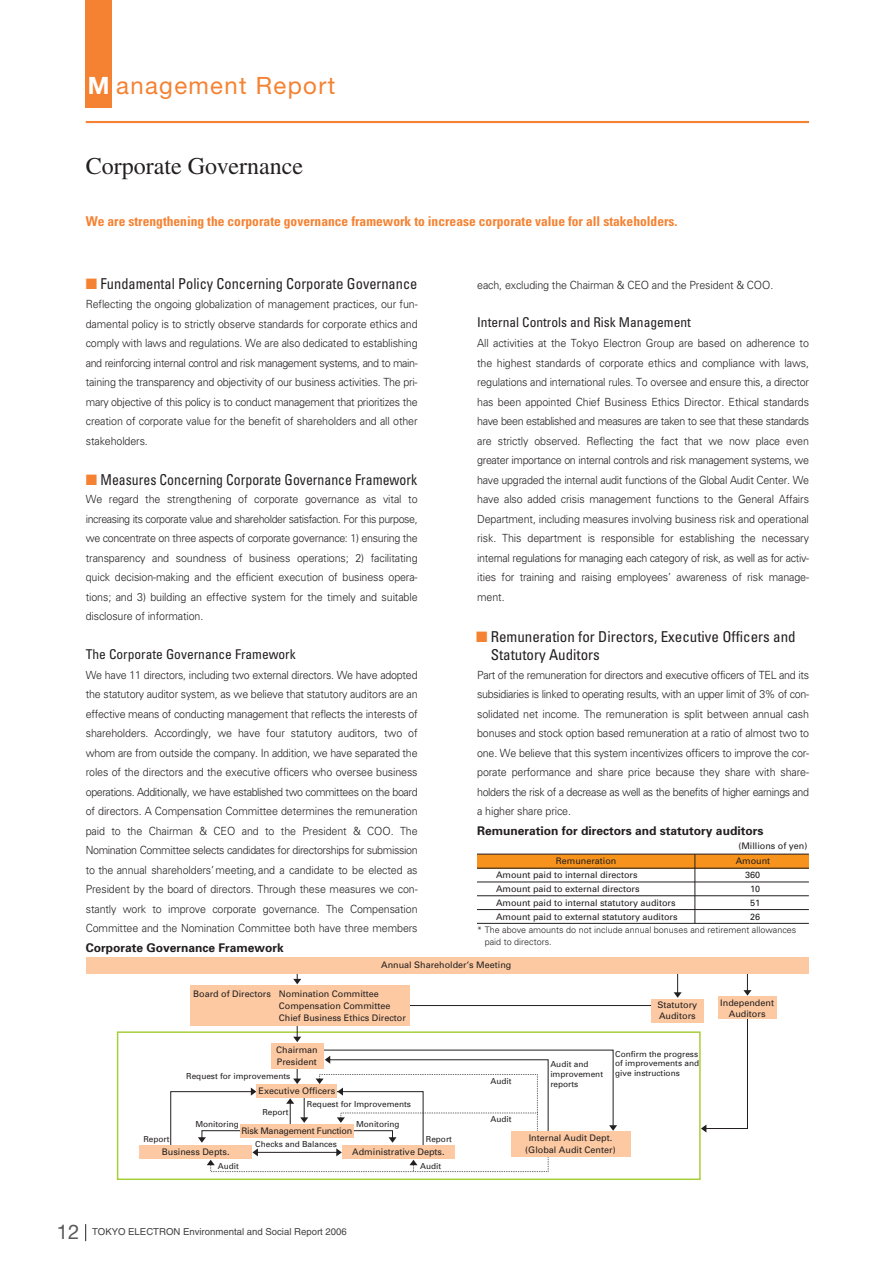
<style>
.page{position:relative;width:893px;height:1263px;background:#fff}
.page>*{position:absolute;margin:0;border:0;box-sizing:border-box;transform-origin:0 0}
.t1{font:24px "Times";color:#231f20}
.t2{font:23.85px "Helvetica Neue";letter-spacing:.055em;color:#f58232}
.t3{font:condensed 15px/18px "Univers";color:#231f20}
.t4{font:condensed 15px "Univers";color:#231f20;scale:.96 1}
.t5{font:condensed 15px "Univers";color:#231f20;scale:.92 1}
.t6{font:700 condensed 13.5px "Univers";color:#f58232}
.t7{font:condensed 13.5px "Univers";color:#231f20}
.t8{font:700 12px "Univers";color:#231f20}
.t9{font:300 11.25px/19.5px "Univers";letter-spacing:-.01em;color:#231f20;text-align:justify;scale:.95 1}
.t10{font:9.6px "Helvetica";color:#404041}
.t11{font:9px/12px "Univers";color:#231f20}
.t12{font:300 9px/11.7px "Univers";color:#231f20}
.t13{font:9px "Univers";letter-spacing:-.025em;color:#231f20}
.t14{font:8.25px/9.8px "Univers";color:#231f20;text-align:justify}
.s1{font-weight:700;color:#fff}
.s2{color:#f58232}
.s3{font-family:"Helvetica Neue";font-size:20.25px;color:#58595b}
</style>
<div class="page">
<div style="left:86px;top:0;width:26px;height:107px;background:#f58232"></div>
<hr style="left:86px;top:121px;width:723px;height:2px;background:#f58232">
<div style="left:477px;top:854px;width:331px;height:14px;background:#f7931d"></div>
<hr style="left:477px;top:854px;width:331px;height:1px;background:#231f20">
<hr style="left:694px;top:854px;width:1px;height:69px;background:#231f20">
<hr style="left:477px;top:868px;width:331px;height:1px;background:#231f20">
<hr style="left:477px;top:882px;width:331px;height:1px;background:#231f20">
<hr style="left:477px;top:896px;width:331px;height:1px;background:#231f20">
<hr style="left:477px;top:909px;width:331px;height:1px;background:#231f20">
<hr style="left:477px;top:923px;width:331px;height:1px;background:#231f20">
<svg style="left:701px;top:1124px;width:46px;height:9px"></svg>
<div style="left:271px;top:1043px;width:52px;height:25px;background:#fcc9a2"></div>
<div style="left:139px;top:1145px;width:113px;height:14px;background:#fcc9a2"></div>
<svg style="left:293px;top:973px;width:8px;height:11px"></svg>
<svg style="left:673px;top:973px;width:8px;height:25px"></svg>
<svg style="left:743px;top:973px;width:8px;height:23px"></svg>
<div style="left:86px;top:957px;width:722px;height:16px;background:#fcc9a2"></div>
<svg style="left:170px;top:1050px;width:447px;height:122px"></svg>
<div style="left:511px;top:1131px;width:120px;height:25px;background:#fcc9a2"></div>
<div style="left:117px;top:1031px;width:583px;height:149px;border:2px solid #a6ce39"></div>
<svg style="left:293px;top:1026px;width:8px;height:16px"></svg>
<hr style="left:374px;top:1005px;width:280px;height:1px;background:#231f20">
<div style="left:718px;top:996px;width:58px;height:23px;background:#fcc9a2"></div>
<div style="left:651px;top:999px;width:53px;height:24px;background:#fcc9a2"></div>
<div style="left:190px;top:985px;width:219px;height:41px;background:#fcc9a2"></div>
<svg style="left:85px;top:1224px;width:1px;height:17px"></svg>
<h2 class="t2" style="left:88px;top:77px;width:249px"><span class="s1">M</span> anagement Report</h2>
<h1 class="t1" style="left:86px;top:157px;width:219px">Corporate Governance</h1>
<p class="t6" style="left:86px;top:216px;width:593px">We are strengthening the corporate governance framework to increase corporate value for all stakeholders.</p>
<h3 class="t4" style="left:86px;top:278px;width:347px"><span class="s2">■</span> Fundamental Policy Concerning Corporate Governance</h3>
<p class="t9" style="left:86px;top:295px;width:351px">Reflecting the ongoing globalization of management practices, our fun&shy;damental policy is to strictly observe standards for corporate ethics and comply with laws and regulations. We are also dedicated to establishing and reinforcing internal control and risk management systems, and to main&shy;taining the transparency and objectivity of our business activities. The pri&shy;mary objective of this policy is to conduct management that prioritizes the creation of corporate value for the benefit of shareholders and all other stakeholders.</p>
<h3 class="t5" style="left:86px;top:474px;width:362px"><span class="s2">■</span> Measures Concerning Corporate Governance Framework</h3>
<p class="t9" style="left:86px;top:490px;width:351px">We regard the strengthening of corporate governance as vital to increasing its corporate value and shareholder satisfaction. For this purpose, we concentrate on three aspects of corporate governance: 1) ensuring the transparency and soundness of business operations; 2) facilitating quick decision-making and the efficient execution of business opera&shy;tions; and 3) building an effective system for the timely and suitable disclosure of information.</p>
<p class="t7" style="left:86px;top:650px;width:211px">The Corporate Governance Framework</p>
<p class="t9" style="left:86px;top:666px;width:351px">We have 11 directors, including two external directors. We have adopted the statutory auditor system, as we believe that statutory auditors are an effective means of conducting management that reflects the interests of shareholders. Accordingly, we have four statutory auditors, two of whom are from outside the company. In addition, we have separated the roles of the directors and the executive officers who oversee business operations. Additionally, we have established two committees on the board of directors. A Compensation Committee determines the remuneration paid to the Chairman &amp; CEO and to the President &amp; COO. The Nomination Committee selects candidates for directorships for submission to the annual shareholders’meeting,and a candidate to be elected as President by the board of directors. Through these measures we con&shy;stantly work to improve corporate governance. The Compensation Committee and the Nomination Committee both have three members</p>
<p class="t8" style="left:86px;top:943px;width:200px">Corporate Governance Framework</p>
<p class="t9" style="left:477px;top:276px;width:313px">each, excluding the Chairman &amp; CEO and the President &amp; COO.</p>
<p class="t7" style="left:477px;top:318px;width:215px">Internal Controls and Risk Management</p>
<p class="t9" style="left:477px;top:334px;width:351px">All activities at the Tokyo Electron Group are based on adherence to the highest standards of corporate ethics and compliance with laws, regulations and international rules. To oversee and ensure this, a director has been appointed Chief Business Ethics Director. Ethical standards have been established and measures are taken to see that these standards are strictly observed. Reflecting the fact that we now place even greater importance on internal controls and risk management systems, we have upgraded the internal audit functions of the Global Audit Center. We have also added crisis management functions to the General Affairs Department, including measures involving business risk and operational risk. This department is responsible for establishing the necessary internal regulations for managing each category of risk, as well as for activ&shy;ities for training and raising employees’ awareness of risk manage&shy;ment.</p>
<h3 class="t3" style="left:490px;top:629px;width:306px;text-indent:-15px"><span class="s2">■</span> Remuneration for Directors, Executive Officers and<br>Statutory Auditors</h3>
<p class="t9" style="left:477px;top:666px;width:351px">Part of the remuneration for directors and executive officers of TEL and its subsidiaries is linked to operating results, with an upper limit of 3% of con&shy;solidated net income. The remuneration is split between annual cash bonuses and stock option based remuneration at a ratio of almost two to one. We believe that this system incentivizes officers to improve the cor&shy;porate performance and share price because they share with share&shy;holders the risk of a decrease as well as the benefits of higher earnings and a higher share price.</p>
<p class="t8" style="left:477px;top:827px;width:287px">Remuneration for directors and statutory auditors</p>
<p class="t11" style="left:738px;top:840px;width:71px">(Millions of yen)</p>
<p class="t11" style="left:556px;top:856px;width:62px">Remuneration</p>
<p class="t11" style="left:735px;top:856px;width:36px">Amount</p>
<p class="t11" style="left:496px;top:870px;width:143px">Amount paid to internal directors</p>
<p class="t11" style="left:745px;top:870px;width:17px">360</p>
<p class="t11" style="left:496px;top:884px;width:145px">Amount paid to external directors</p>
<p class="t11" style="left:750px;top:884px;width:12px">10</p>
<p class="t11" style="left:496px;top:898px;width:181px">Amount paid to internal statutory auditors</p>
<p class="t11" style="left:750px;top:898px;width:12px">51</p>
<p class="t11" style="left:496px;top:912px;width:183px">Amount paid to external statutory auditors</p>
<p class="t11" style="left:750px;top:912px;width:12px">26</p>
<p class="t12" style="left:484px;top:925px;width:313px;text-indent:-7px">* The above amounts do not include annual bonuses and retirement allowances paid to directors.</p>
<p class="t11" style="left:381px;top:960px;width:132px">Annual Shareholder’s Meeting</p>
<p class="t11" style="left:279px;top:988px;width:129px;text-indent:-86px">Board of Directors Nomination Committee<br>Compensation Committee<br>Chief Business Ethics Director</p>
<p class="t11" style="left:276px;top:1044px;width:43px">Chairman<br>President</p>
<p class="t11" style="left:259px;top:1086px;width:78px">Executive Officers</p>
<p class="t14" style="left:186px;top:1072px;width:106px">Request for improvements</p>
<p class="t14" style="left:262px;top:1108px;width:28px">Report</p>
<p class="t14" style="left:307px;top:1100px;width:106px">Request for Improvements</p>
<p class="t14" style="left:195px;top:1120px;width:45px">Monitoring</p>
<p class="t14" style="left:356px;top:1120px;width:45px">Monitoring</p>
<p class="t14" style="left:255px;top:1140px;width:83px">Checks and Balances</p>
<p class="t13" style="left:241px;top:1127px;width:112px">Risk Management Function</p>
<p class="t14" style="left:143px;top:1135px;width:28px">Report</p>
<p class="t14" style="left:426px;top:1135px;width:28px">Report</p>
<p class="t11" style="left:162px;top:1147px;width:69px">Business Depts.</p>
<p class="t11" style="left:352px;top:1147px;width:94px">Administrative Depts.</p>
<p class="t14" style="left:218px;top:1162px;width:23px">Audit</p>
<p class="t14" style="left:420px;top:1162px;width:23px">Audit</p>
<p class="t14" style="left:490px;top:1077px;width:23px">Audit</p>
<p class="t14" style="left:490px;top:1115px;width:23px">Audit</p>
<p class="t14" style="left:550px;top:1060px;width:54px;text-align:left">Audit and improvement reports</p>
<p class="t11" style="left:657px;top:1001px;width:41px;line-height:10.5px">Statutory<br>Auditors</p>
<p class="t14" style="left:615px;top:1050px;width:85px">Confirm the progress of improvements and give instructions</p>
<p class="t11" style="left:525px;top:1132px;width:92px;text-align:center">Internal Audit Dept. (Global Audit Center)</p>
<p class="t10" style="left:57px;top:1228px;width:291px"><span class="s3">12</span> TOKYO ELECTRON Environmental and Social Report 2006</p>
<p class="t11" style="left:720px;top:999px;width:55px;line-height:10.5px;text-align:center">Independent<br>Auditors</p>
</div>
